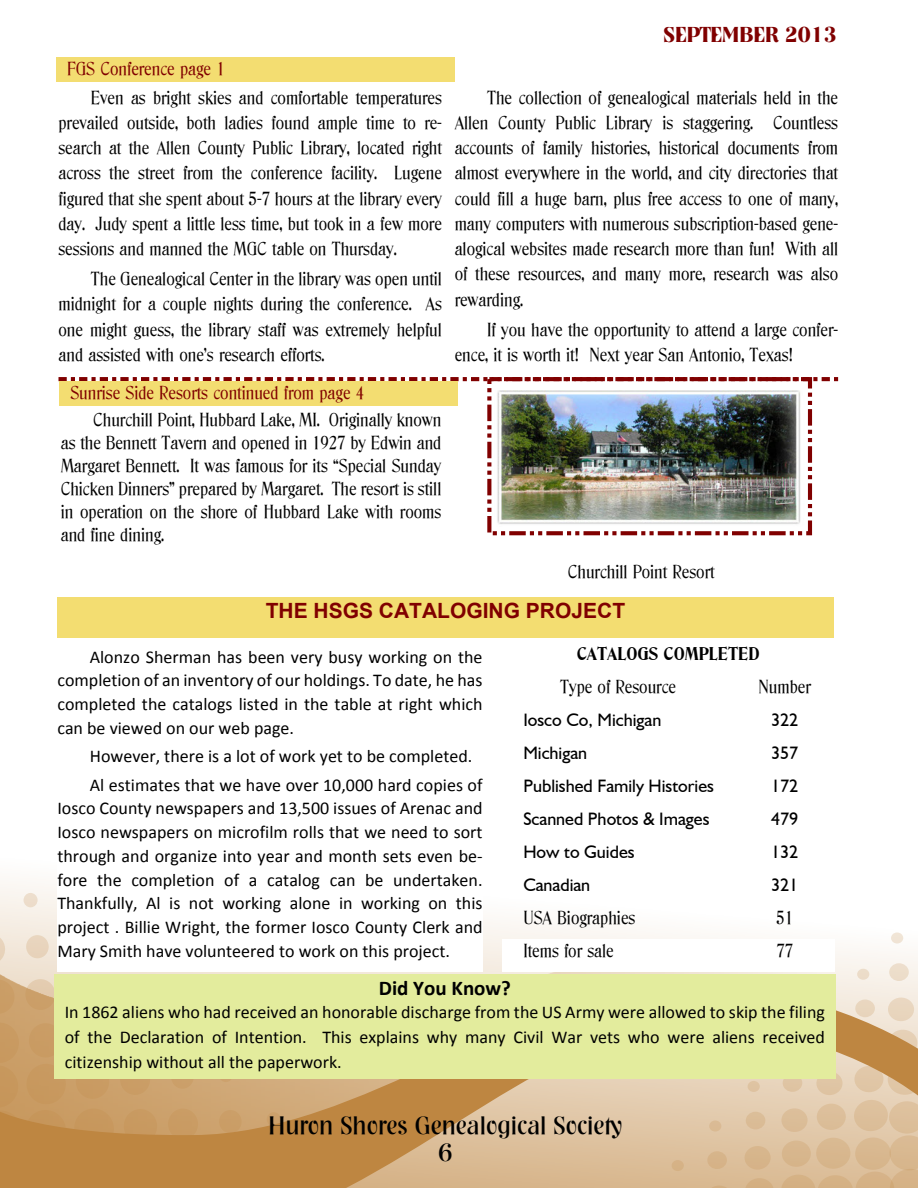
<style>
.page{position:relative;width:918px;height:1188px;background:#fff}
.page>*{position:absolute;margin:0;border:0;box-sizing:border-box;transform-origin:0 0}
.t1{font:24px/27.6px "Tennessee SF";color:#000;text-align:center}
.t2{font:700 21px "Arial";color:#800000}
.t3{font:21px "Tennessee SF Bold";color:#800000}
.t4{font:700 21px "Calibri";color:#000}
.t5{font:18px/25.3px "Blue Ridge SF";color:#000;text-align:justify}
.t6{font:18px/23.9px "Calibri";color:#000;text-align:justify}
.t7{font:18px "Humanist 521 BT";color:#000}
.t8{font:18px "Blue Ridge SF";color:#800000}
.t9{font:18px "Blue Ridge SF Bold";color:#000}
</style>
<div class="page">
<img style="left:0;top:881px;width:904px;height:70px">
<div style="left:891px;top:932px;width:12px;height:12px;background:#be8641;border-radius:50%;opacity:.2"></div>
<img style="left:0;top:951px;width:918px;height:33px">
<svg style="left:0;top:984px;width:918px;height:204px;background:#d1aa7a"></svg>
<div style="left:54px;top:974px;width:782px;height:105px;background:#e3ec9d"></div>
<div style="left:502px;top:939px;width:233px;height:33px;background:#fff"></div>
<div style="left:735px;top:939px;width:100px;height:33px;background:#fff"></div>
<div style="left:57px;top:645px;width:426px;height:327px;background:#fff"></div>
<div style="left:57px;top:597px;width:777px;height:41px;background:#f3dd71"></div>
<div style="left:56px;top:57px;width:398px;height:25px;background:#f3dd71"></div>
<svg style="left:58px;top:377px;width:780px;height:4px"></svg>
<div style="left:60px;top:381px;width:398px;height:25px;background:#f3dd71"></div>
<div style="left:487px;top:377px;width:325px;height:158px;border:4px dashed #800000"></div>
<img style="left:497px;top:390px;width:304px;height:134px">
<p class="t8" style="left:67px;top:59px;width:159px">FGS Conference page 1</p>
<p class="t5" style="left:58px;top:85px;width:385px;text-indent:32px">Even as bright skies and comfortable temperatures prevailed outside, both ladies found ample time to re&shy;search at the Allen County Public Library, located right across the street from the conference facility. Lugene figured that she spent about 5-7 hours at the library every day. Judy spent a little less time, but took in a few more sessions and manned the MGC table on Thursday.</p>
<p class="t5" style="left:58px;top:266px;width:385px;text-indent:32px">The Genealogical Center in the library was open until midnight for a couple nights during the conference. As one might guess, the library staff was extremely helpful and assisted with one’s research efforts.</p>
<p class="t8" style="left:70px;top:383px;width:295px">Sunrise Side Resorts continued from page 4</p>
<p class="t5" style="left:61px;top:409px;width:382px;line-height:23px;text-indent:32px">Churchill Point, Hubbard Lake, MI. Originally known as the Bennett Tavern and opened in 1927 by Edwin and Margaret Bennett. It was famous for its “Special Sunday Chicken Dinners” prepared by Margaret. The resort is still in operation on the shore of Hubbard Lake with rooms and fine dining.</p>
<p class="t3" style="left:663px;top:27px;width:175px">SEPTEMBER 2013</p>
<p class="t5" style="left:455px;top:85px;width:385px;text-indent:32px">The collection of genealogical materials held in the Allen County Public Library is staggering. Countless accounts of family histories, historical documents from almost everywhere in the world, and city directories that could fill a huge barn, plus free access to one of many, many computers with numerous subscription-based gene&shy;alogical websites made research more than fun! With all of these resources, and many more, research was also rewarding.</p>
<p class="t5" style="left:455px;top:317px;width:385px;text-indent:32px">If you have the opportunity to attend a large confer&shy;ence, it is worth it! Next year San Antonio, Texas!</p>
<p class="t5" style="left:568px;top:559px;width:148px">Churchill Point Resort</p>
<p class="t2" style="left:266px;top:603px;width:361px">THE HSGS CATALOGING PROJECT</p>
<p class="t6" style="left:57px;top:646px;width:427px;text-indent:32px">Alonzo Sherman has been very busy working on the completion of an inventory of our holdings. To date, he has completed the catalogs listed in the table at right which can be viewed on our web page.</p>
<p class="t6" style="left:90px;top:744px;width:394px;line-height:28.3px">However, there is a lot of work yet to be completed.<br>Al estimates that we have over 10,000 hard copies of</p>
<p class="t6" style="left:57px;top:798px;width:427px">Iosco County newspapers and 13,500 issues of Arenac and Iosco newspapers on microfilm rolls that we need to sort through and organize into year and month sets even be&shy;fore the completion of a catalog can be undertaken.<br>Thankfully, Al is not working alone in working on this project . Billie Wright, the former Iosco County Clerk and Mary Smith have volunteered to work on this project.</p>
<p class="t9" style="left:577px;top:647px;width:185px">CATALOGS COMPLETED</p>
<p class="t5" style="left:560px;top:674px;width:117px">Type of Resource</p>
<p class="t5" style="left:759px;top:674px;width:54px">Number</p>
<p class="t7" style="left:523px;top:712px;width:140px">Iosco Co, Michigan</p>
<p class="t7" style="left:771px;top:712px;width:29px">322</p>
<p class="t7" style="left:523px;top:745px;width:65px">Michigan</p>
<p class="t7" style="left:771px;top:745px;width:29px">357</p>
<p class="t7" style="left:523px;top:778px;width:192px">Published Family Histories</p>
<p class="t7" style="left:771px;top:778px;width:29px">172</p>
<p class="t7" style="left:523px;top:811px;width:188px">Scanned Photos &amp; Images</p>
<p class="t7" style="left:771px;top:811px;width:29px">479</p>
<p class="t7" style="left:523px;top:844px;width:113px">How to Guides</p>
<p class="t7" style="left:771px;top:844px;width:29px">132</p>
<p class="t7" style="left:523px;top:877px;width:68px">Canadian</p>
<p class="t7" style="left:771px;top:877px;width:29px">321</p>
<p class="t5" style="left:523px;top:905px;width:114px">USA Biographies</p>
<p class="t5" style="left:776px;top:905px;width:18px">51</p>
<p class="t5" style="left:523px;top:938px;width:92px">Items for sale</p>
<p class="t5" style="left:776px;top:938px;width:18px">77</p>
<p class="t4" style="left:379px;top:980px;width:134px">Did You Know?</p>
<p class="t6" style="left:65px;top:1001px;width:762px;line-height:25px">In 1862 aliens who had received an honorable discharge from the US Army were allowed to skip the filing of the Declaration of Intention. This explains why many Civil War vets who were aliens received citizenship without all the paperwork.</p>
<h1 class="t1" style="left:269px;top:1112px;width:355px">Huron Shores Genealogical Society<br>6</h1>
</div>
